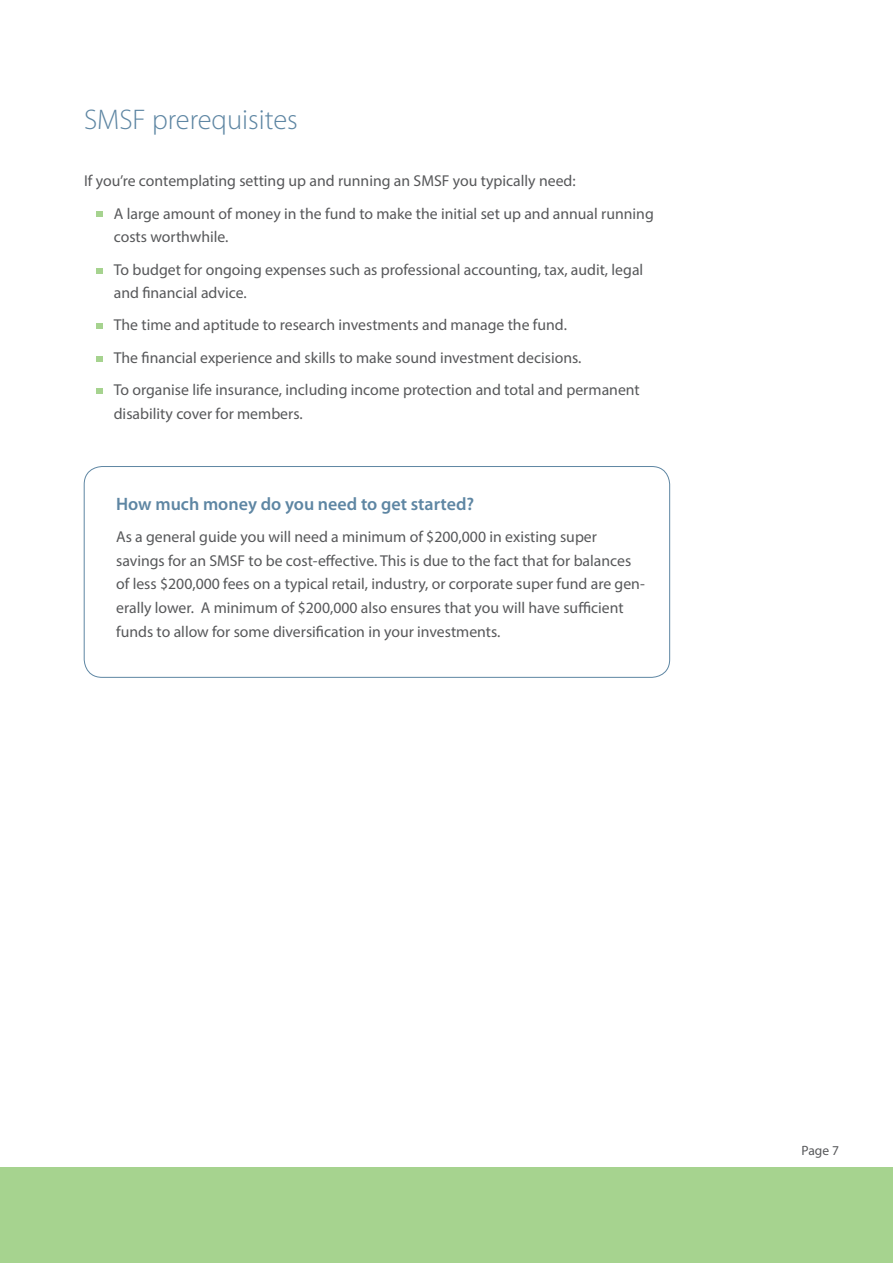
<style>
.page{position:relative;width:893px;height:1263px;background:#fff}
.page>*{position:absolute;margin:0;border:0;box-sizing:border-box;transform-origin:0 0}
.t1{font:300 28.5px "Myriad Pro";color:#5e86a3}
.t2{font:600 18px "Myriad Pro";color:#5e86a3}
.t3{font:15.75px/32.2px "Myriad Pro";color:#57585a}
.t4{font:13.5px "Myriad Pro";color:#57585a}
</style>
<div class="page">
<div style="left:0;top:1167px;width:893px;height:96px;background:#a6d38f"></div>
<svg style="left:96px;top:212px;width:7px;height:5px"></svg>
<svg style="left:96px;top:268px;width:7px;height:5px"></svg>
<svg style="left:96px;top:324px;width:7px;height:5px"></svg>
<div style="left:96px;top:356px;width:7px;height:6px;background:#a6d38f"></div>
<svg style="left:96px;top:388px;width:7px;height:5px"></svg>
<div style="left:84px;top:466px;width:586px;height:211px;border:1px solid #5e86a3;border-radius:18px"></div>
<h1 class="t1" style="left:84px;top:104px;width:215px">SMSF prerequisites</h1>
<p class="t3" style="left:114px;top:165px;width:542px;text-indent:-30px">If you’re contemplating setting up and running an SMSF you typically need:<br>A large amount of money in the fund to make the initial set up and annual running</p>
<p class="t3" style="left:114px;top:221px;width:531px">costs worthwhile.<br>To budget for ongoing expenses such as professional accounting, tax, audit, legal</p>
<p class="t3" style="left:114px;top:277px;width:527px">and financial advice.<br>The time and aptitude to research investments and manage the fund.<br>The financial experience and skills to make sound investment decisions.<br>To organise life insurance, including income protection and total and permanent</p>
<p class="t3" style="left:114px;top:397px;width:190px">disability cover for members.</p>
<p class="t2" style="left:116px;top:492px;width:360px">How much money do you need to get started?</p>
<p class="t3" style="left:116px;top:524px;width:530px;line-height:23.7px">As a general guide you will need a minimum of $200,000 in existing super savings for an SMSF to be cost-effective. This is due to the fact that for balances of less $200,000 fees on a typical retail, industry, or corporate super fund are gen&shy;erally lower. A minimum of $200,000 also ensures that you will have sufficient funds to allow for some diversification in your investments.</p>
<p class="t4" style="left:801px;top:1142px;width:39px">Page 7</p>
</div>
